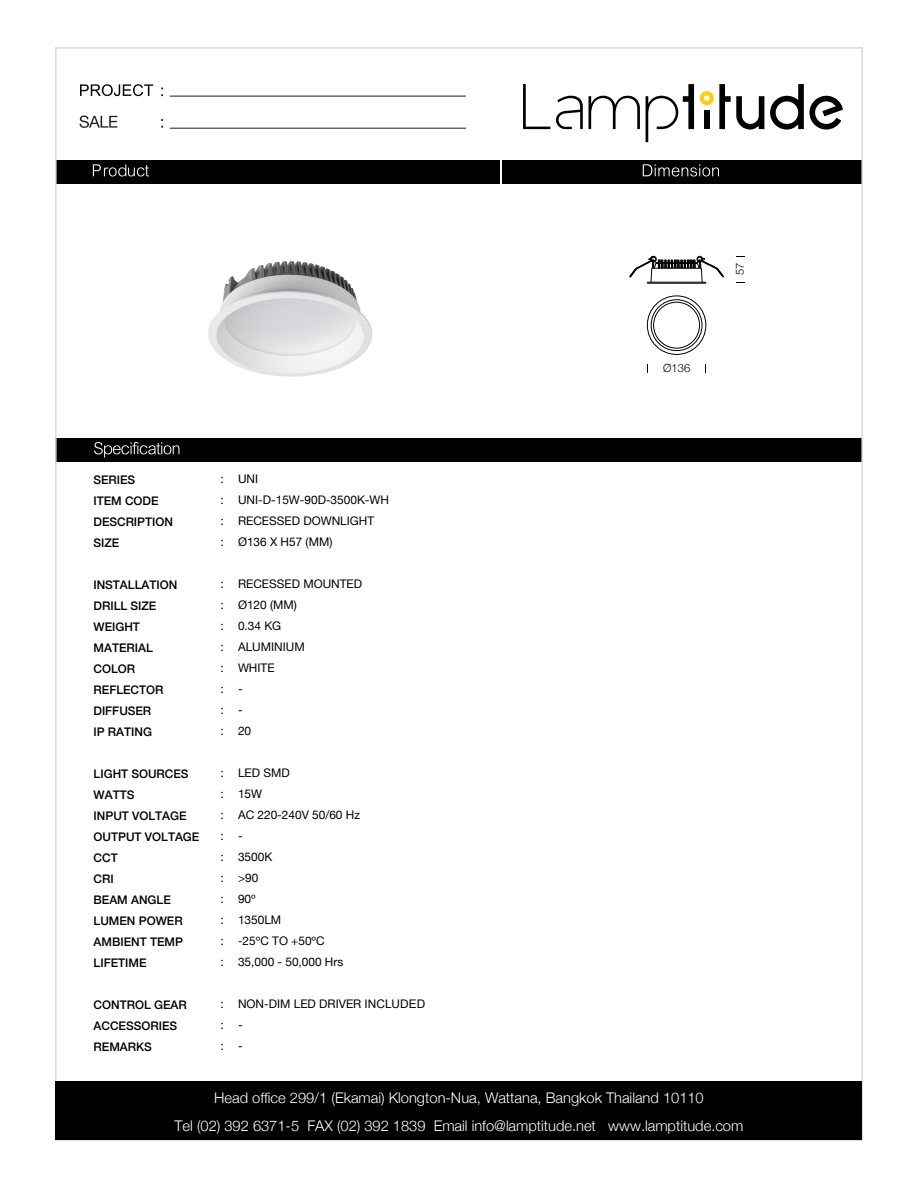
<style>
.page{position:relative;width:918px;height:1188px;background:#fff}
.page>*{position:absolute;margin:0;border:0;box-sizing:border-box;transform-origin:0 0}
.t1{font:300 14.7px/27.8px "Helvetica Neue";letter-spacing:-.005em;color:#fff;text-align:center}
.t2{font:11.85px/21px "Helvetica Neue";color:#000;text-align:justify}
.t3{font:500 11.85px/21px "Helvetica Neue";color:#000}
.t4{font:300 11.25px "Helvetica Neue";color:#000}
.s1{font-family:"Arial Unicode MS"}
</style>
<div class="page">
<div style="left:56px;top:438px;width:806px;height:23px;background:#000"></div>
<div style="left:503px;top:160px;width:359px;height:23px;background:#000"></div>
<div style="left:56px;top:160px;width:444px;height:23px;background:#000"></div>
<svg style="left:93px;top:164px;width:56px;height:12px"></svg>
<svg style="left:643px;top:164px;width:76px;height:12px"></svg>
<svg style="left:94px;top:442px;width:85px;height:16px"></svg>
<svg style="left:80px;top:116px;width:37px;height:12px"></svg>
<hr style="left:170px;top:96px;width:296px;height:1px;background:#231f20">
<hr style="left:170px;top:128px;width:296px;height:1px;background:#231f20">
<svg style="left:80px;top:84px;width:73px;height:12px"></svg>
<div style="left:56px;top:1081px;width:806px;height:59px;background:#000"></div>
<svg style="left:523px;top:84px;width:27px;height:45px"></svg>
<svg style="left:589px;top:96px;width:51px;height:33px"></svg>
<svg style="left:556px;top:96px;width:27px;height:33px"></svg>
<svg style="left:646px;top:84px;width:48px;height:58px"></svg>
<svg style="left:700px;top:84px;width:64px;height:46px"></svg>
<svg style="left:770px;top:84px;width:73px;height:46px"></svg>
<img style="left:208px;top:260px;width:164px;height:117px">
<svg style="left:629px;top:256px;width:95px;height:59px"></svg>
<div style="left:647px;top:296px;width:59px;height:59px;border:1px solid #000;border-radius:50%"></div>
<div style="left:651px;top:300px;width:51px;height:51px;border:1px solid #000;border-radius:50%"></div>
<div style="left:653px;top:302px;width:47px;height:46px;border:1px solid #000;border-radius:50%"></div>
<p class="t3" style="left:94px;top:469px;width:81px">SERIES<br>ITEM CODE<br>DESCRIPTION<br>SIZE</p>
<p class="t3" style="left:94px;top:574px;width:85px">INSTALLATION<br>DRILL SIZE<br>WEIGHT<br>MATERIAL<br>COLOR<br>REFLECTOR<br>DIFFUSER<br>IP RATING</p>
<p class="t3" style="left:94px;top:763px;width:107px">LIGHT SOURCES<br>WATTS<br>INPUT VOLTAGE<br>OUTPUT VOLTAGE<br>CCT<br>CRI<br>BEAM ANGLE<br>LUMEN POWER<br>AMBIENT TEMP<br>LIFETIME</p>
<p class="t3" style="left:94px;top:994px;width:95px">CONTROL GEAR<br>ACCESSORIES<br>REMARKS</p>
<p class="t2" style="left:221px;top:469px;width:5px">: : : :</p>
<p class="t2" style="left:221px;top:574px;width:5px">: : : : : : : :</p>
<p class="t2" style="left:221px;top:763px;width:5px">: : : : : : : : : :</p>
<p class="t2" style="left:221px;top:994px;width:5px">: : :</p>
<p class="t2" style="left:238px;top:469px;width:153px;text-align:left">UNI<br>UNI-D-15W-90D-3500K-WH<br>RECESSED DOWNLIGHT<br>Ø136 X H57 (MM)</p>
<p class="t2" style="left:238px;top:574px;width:126px;text-align:left">RECESSED MOUNTED<br>Ø120 (MM)<br>0.34 KG<br>ALUMINIUM<br>WHITE<br>-<br>-<br>20</p>
<p class="t2" style="left:238px;top:763px;width:124px;text-align:left">LED SMD<br>15W<br>AC 220-240V 50/60 Hz -<br>3500K<br>&gt;90<br>90º<br>1350LM<br>-25ºC TO +50ºC<br>35,000 - 50,000 Hrs</p>
<p class="t2" style="left:238px;top:994px;width:189px;text-align:left">NON-DIM LED DRIVER <span class="s1">INCLUDED </span>-<br>-</p>
<p class="t4" style="left:663px;top:359px;width:29px">Ø136</p>
<p class="t4" style="left:731px;top:275px;width:14px;rotate:-90deg">57</p>
<p class="t1" style="left:175px;top:1083px;width:570px">Head office 299/1 (Ekamai) Klongton-Nua, Wattana, Bangkok Thailand 10110<br>Tel (02) 392 6371-5 FAX (02) 392 1839 Email info@lamptitude.net www.lamptitude.com</p>
</div>
